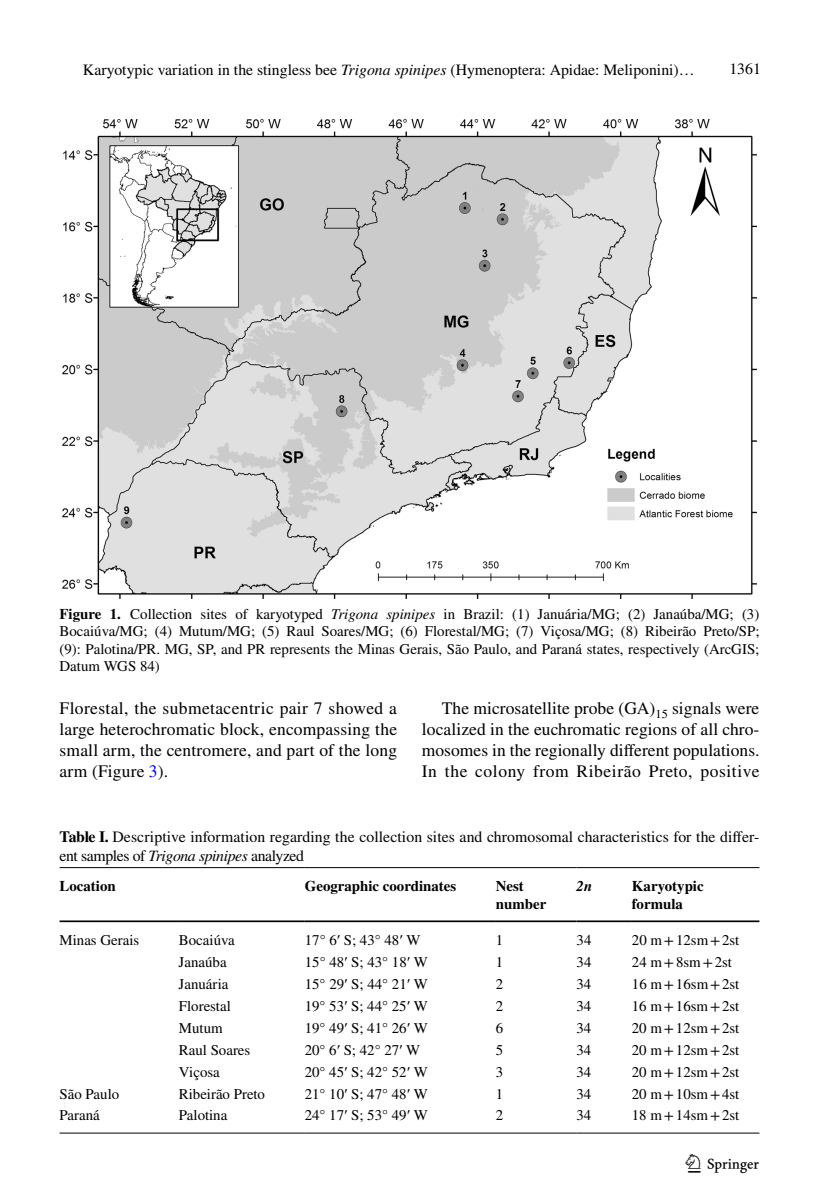
<style>
.page{position:relative;width:819px;height:1191px;background:#fff}
.page>*{position:absolute;margin:0;border:0;box-sizing:border-box;transform-origin:0 0}
.t1{font:26.25px "Springnew Regular 5";color:#000}
.t2{font:17.5px/21px "STIX Regular 2";letter-spacing:.01em;color:#000;text-align:justify}
.t3{font:15.75px/19.2px "STIX Regular 2";letter-spacing:.005em;color:#000}
.t4{font:15.75px "STIX Regular 3";color:#000}
.t5{font:15.75px "STIX";color:#000}
.t6{font:14.88px/17.5px "STIX Regular 2";color:#000;text-align:justify}
.t7{font:700 14.88px/17.5px "STIX";color:#000}
.t8{font:italic 700 14.88px "STIX";color:#000}
.s1{font-family:"STIX Italic 2"}
.s2{font-family:"STIX";font-weight:700}
.s3{font-family:"STIX";font-style:italic}
.s4{color:#00f}
.s5{font-family:"Times New Roman"}
</style>
<div class="page">
<img style="left:62px;top:119px;width:694px;height:479px">
<hr style="left:60px;top:867px;width:119px;height:1px;background:#000">
<hr style="left:179px;top:867px;width:126px;height:1px;background:#000">
<hr style="left:60px;top:920px;width:119px;height:2px;background:#000">
<hr style="left:179px;top:920px;width:126px;height:2px;background:#000">
<hr style="left:305px;top:867px;width:191px;height:1px;background:#000">
<hr style="left:305px;top:920px;width:191px;height:2px;background:#000">
<hr style="left:496px;top:867px;width:80px;height:1px;background:#000">
<hr style="left:496px;top:920px;width:80px;height:2px;background:#000">
<hr style="left:576px;top:867px;width:56px;height:1px;background:#000">
<hr style="left:576px;top:920px;width:56px;height:2px;background:#000">
<hr style="left:632px;top:867px;width:127px;height:1px;background:#000">
<hr style="left:632px;top:920px;width:127px;height:2px;background:#000">
<hr style="left:60px;top:1132px;width:119px;height:1px;background:#000">
<hr style="left:179px;top:1132px;width:126px;height:1px;background:#000">
<hr style="left:305px;top:1132px;width:191px;height:1px;background:#000">
<hr style="left:496px;top:1132px;width:80px;height:1px;background:#000">
<hr style="left:576px;top:1132px;width:56px;height:1px;background:#000">
<hr style="left:632px;top:1132px;width:127px;height:1px;background:#000">
<p class="t4" style="left:83px;top:58px;width:613px">Karyotypic variation in the stingless bee <span class="s1">Trigona spinipes</span> (Hymenoptera: Apidae: Meliponini)…</p>
<p class="t5" style="left:729px;top:58px;width:33px">1361</p>
<p class="t6" style="left:60px;top:606px;width:701px"><span class="s2">Figure 1.</span> Collection sites of karyotyped <span class="s3">Trigona spinipes</span> in Brazil: (1) Januária/MG; (2) Janaúba/MG; (3)<br>Bocaiúva/MG; (4) Mutum/MG; (5) Raul Soares/MG; (6) Florestal/MG; (7) Viçosa/MG; (8) Ribeirão Preto/SP; (9): Palotina/PR. MG, SP, and PR represents the Minas Gerais, São Paulo, and Paraná states, respectively (ArcGIS; Datum WGS 84)</p>
<p class="t2" style="left:60px;top:698px;width:339px">Florestal, the submetacentric pair 7 showed a large heterochromatic block, encompassing the small arm, the centromere, and part of the long arm (Figure <span class="s4">3</span>).</p>
<p class="t2" style="left:422px;top:698px;width:339px;text-indent:20px">The microsatellite probe (GA)<sub>15</sub> signals were localized in the euchromatic regions of all chro&shy;mosomes in the regionally different populations.<br>In the colony from Ribeirão Preto, positive</p>
<p class="t3" style="left:60px;top:827px;width:701px"><span class="s2">Table I.</span> Descriptive information regarding the collection sites and chromosomal characteristics for the differ&shy;ent samples of <span class="s3">Trigona spinipes</span> analyzed</p>
<p class="t7" style="left:60px;top:877px;width:58px">Location</p>
<p class="t7" style="left:305px;top:877px;width:153px">Geographic coordinates</p>
<p class="t7" style="left:496px;top:877px;width:52px">Nest number</p>
<p class="t8" style="left:576px;top:876px;width:17px">2n</p>
<p class="t7" style="left:632px;top:877px;width:73px">Karyotypic formula</p>
<p class="t6" style="left:60px;top:932px;width:81px">Minas Gerais</p>
<p class="t6" style="left:179px;top:932px;width:57px">Bocaiúva</p>
<p class="t6" style="left:305px;top:932px;width:117px">17° 6<span class="s5">′</span> S; 43° 48<span class="s5">′</span> W</p>
<p class="t6" style="left:496px;top:932px;width:9px">1</p>
<p class="t6" style="left:576px;top:932px;width:16px">34</p>
<p class="t6" style="left:632px;top:932px;width:109px">20 m+12sm+2st</p>
<p class="t6" style="left:179px;top:954px;width:49px">Janaúba</p>
<p class="t6" style="left:305px;top:954px;width:124px">15° 48<span class="s5">′</span> S; 43° 18<span class="s5">′</span> W</p>
<p class="t6" style="left:496px;top:954px;width:9px">1</p>
<p class="t6" style="left:576px;top:954px;width:16px">34</p>
<p class="t6" style="left:632px;top:954px;width:102px">24 m+8sm+2st</p>
<p class="t6" style="left:179px;top:976px;width:51px">Januária</p>
<p class="t6" style="left:305px;top:976px;width:124px">15° 29<span class="s5">′</span> S; 44° 21<span class="s5">′</span> W</p>
<p class="t6" style="left:496px;top:976px;width:9px">2</p>
<p class="t6" style="left:576px;top:976px;width:16px">34</p>
<p class="t6" style="left:632px;top:976px;width:109px">16 m+16sm+2st</p>
<p class="t6" style="left:179px;top:998px;width:54px">Florestal</p>
<p class="t6" style="left:305px;top:998px;width:124px">19° 53<span class="s5">′</span> S; 44° 25<span class="s5">′</span> W</p>
<p class="t6" style="left:496px;top:998px;width:9px">2</p>
<p class="t6" style="left:576px;top:998px;width:16px">34</p>
<p class="t6" style="left:632px;top:998px;width:109px">16 m+16sm+2st</p>
<p class="t6" style="left:179px;top:1020px;width:45px">Mutum</p>
<p class="t6" style="left:305px;top:1020px;width:124px">19° 49<span class="s5">′</span> S; 41° 26<span class="s5">′</span> W</p>
<p class="t6" style="left:496px;top:1020px;width:9px">6</p>
<p class="t6" style="left:576px;top:1020px;width:16px">34</p>
<p class="t6" style="left:631px;top:1020px;width:109px">20 m+12sm+2st</p>
<p class="t6" style="left:179px;top:1042px;width:73px">Raul Soares</p>
<p class="t6" style="left:305px;top:1042px;width:117px">20° 6<span class="s5">′</span> S; 42° 27<span class="s5">′</span> W</p>
<p class="t6" style="left:496px;top:1042px;width:9px">5</p>
<p class="t6" style="left:576px;top:1042px;width:16px">34</p>
<p class="t6" style="left:631px;top:1042px;width:109px">20 m+12sm+2st</p>
<p class="t6" style="left:179px;top:1064px;width:43px">Viçosa</p>
<p class="t6" style="left:305px;top:1064px;width:124px">20° 45<span class="s5">′</span> S; 42° 52<span class="s5">′</span> W</p>
<p class="t6" style="left:496px;top:1064px;width:9px">3</p>
<p class="t6" style="left:576px;top:1064px;width:16px">34</p>
<p class="t6" style="left:631px;top:1064px;width:109px">20 m+12sm+2st</p>
<p class="t6" style="left:59px;top:1085px;width:61px">São Paulo</p>
<p class="t6" style="left:179px;top:1085px;width:88px">Ribeirão Preto</p>
<p class="t6" style="left:305px;top:1085px;width:124px">21° 10<span class="s5">′</span> S; 47° 48<span class="s5">′</span> W</p>
<p class="t6" style="left:496px;top:1085px;width:9px">1</p>
<p class="t6" style="left:576px;top:1085px;width:16px">34</p>
<p class="t6" style="left:631px;top:1085px;width:109px">20 m+10sm+4st</p>
<p class="t6" style="left:59px;top:1107px;width:42px">Paraná</p>
<p class="t6" style="left:179px;top:1107px;width:50px">Palotina</p>
<p class="t6" style="left:305px;top:1107px;width:124px">24° 17<span class="s5">′</span> S; 53° 49<span class="s5">′</span> W</p>
<p class="t6" style="left:496px;top:1107px;width:9px">2</p>
<p class="t6" style="left:576px;top:1107px;width:16px">34</p>
<p class="t6" style="left:631px;top:1107px;width:109px">18 m+14sm+2st</p>
<h1 class="t1" style="left:688px;top:1153px;width:73px">1 3</h1>
</div>
